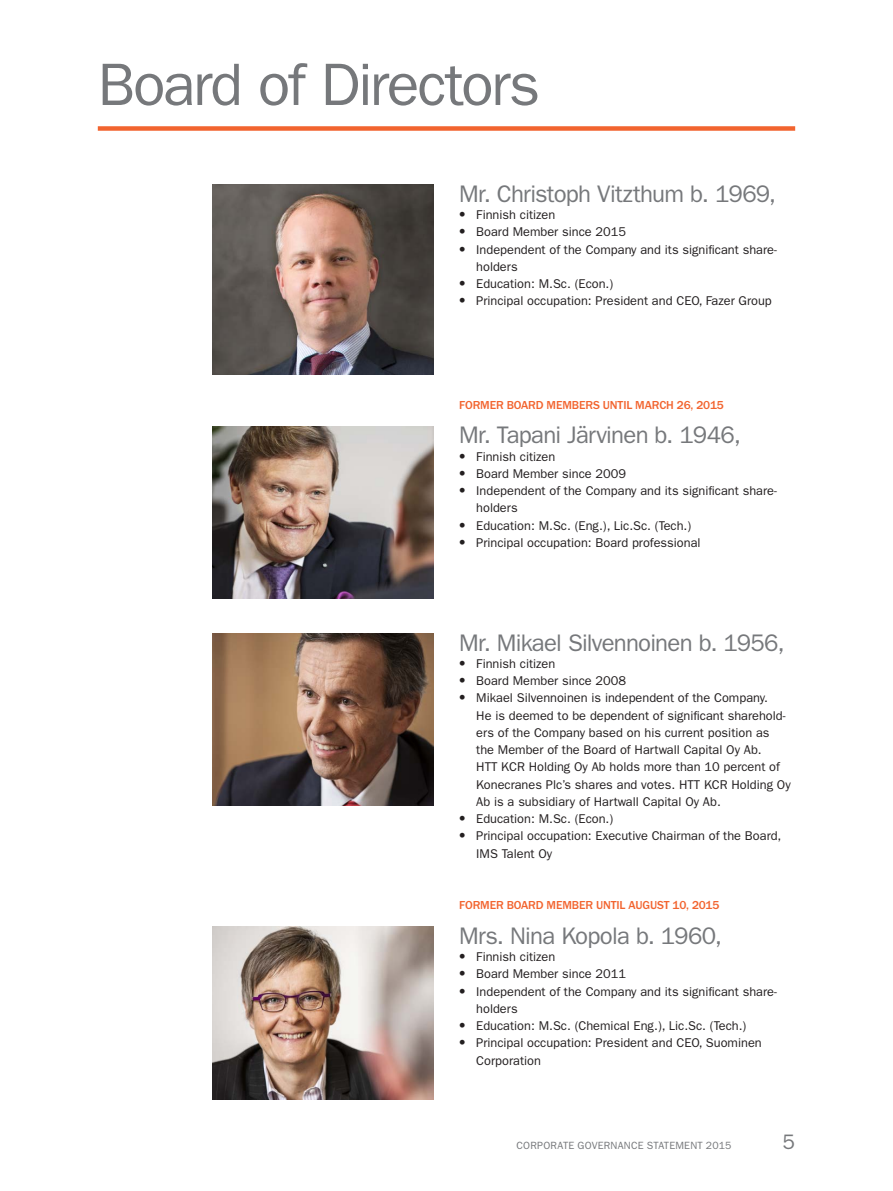
<style>
.page{position:relative;width:893px;height:1191px;background:#fff}
.page>*{position:absolute;margin:0;border:0;box-sizing:border-box;transform-origin:0 0}
.t1{font:60px "ITC Franklin Gothic Std";letter-spacing:-.035em;color:#76787b}
.t2{font:24px "ITC Franklin Gothic Std";letter-spacing:-.03em;color:#76787b}
.t3{font:21px "ITC Franklin Gothic Std";color:#76787b}
.t4{font:12.75px/17.2px "ITC Franklin Gothic Std";color:#231f20}
.t5{font:500 12px "ITC Franklin Gothic Std";letter-spacing:-.01em;color:#f2642f}
.t6{font:10.5px "ITC Franklin Gothic Std";letter-spacing:.02em;color:#76787b}
.s1{font-family:"Franklin Gothic Std"}
</style>
<div class="page">
<img style="left:213px;top:633px;width:221px;height:173px">
<img style="left:213px;top:185px;width:221px;height:189px">
<img style="left:213px;top:426px;width:221px;height:173px">
<img style="left:213px;top:926px;width:221px;height:173px">
<div style="left:98px;top:126px;width:697px;height:5px;background:#f2642f"></div>
<p class="t1" style="left:98px;top:50px;width:444px">Board of Directors</p>
<p class="t2" style="left:459px;top:180px;width:318px">Mr. Christoph Vitzthum b. 1969,</p>
<p class="t4" style="left:459px;top:206px;width:98px"><span class="s1">•</span> Finnish citizen</p>
<p class="t4" style="left:459px;top:223px;width:168px"><span class="s1">•</span> Board Member since 2015</p>
<p class="t4" style="left:476px;top:241px;width:302px;text-indent:-17px"><span class="s1">•</span> Independent of the Company and its significant share&shy;holders</p>
<p class="t4" style="left:459px;top:275px;width:155px"><span class="s1">•</span> Education: M.Sc. (Econ.)</p>
<p class="t4" style="left:459px;top:292px;width:314px"><span class="s1">•</span> Principal occupation: President and CEO, Fazer Group</p>
<p class="t5" style="left:459px;top:398px;width:266px">FORMER BOARD MEMBERS UNTIL MARCH 26, 2015</p>
<p class="t2" style="left:459px;top:421px;width:283px">Mr. Tapani Järvinen b. 1946,</p>
<p class="t4" style="left:459px;top:448px;width:98px"><span class="s1">•</span> Finnish citizen</p>
<p class="t4" style="left:459px;top:465px;width:168px"><span class="s1">•</span> Board Member since 2009</p>
<p class="t4" style="left:476px;top:482px;width:302px;text-indent:-17px"><span class="s1">•</span> Independent of the Company and its significant share&shy;holders</p>
<p class="t4" style="left:459px;top:517px;width:234px"><span class="s1">•</span> Education: M.Sc. (Eng.), Lic.Sc. (Tech.)</p>
<p class="t4" style="left:459px;top:534px;width:243px"><span class="s1">•</span> Principal occupation: Board professional</p>
<p class="t2" style="left:459px;top:628px;width:327px">Mr. Mikael Silvennoinen b. 1956,</p>
<p class="t4" style="left:459px;top:655px;width:98px"><span class="s1">•</span> Finnish citizen</p>
<p class="t4" style="left:459px;top:672px;width:168px"><span class="s1">•</span> Board Member since 2008</p>
<p class="t4" style="left:476px;top:689px;width:316px;text-indent:-17px"><span class="s1">•</span> Mikael Silvennoinen is independent of the Company.<br>He is deemed to be dependent of significant sharehold&shy;ers of the Company based on his current position as<br>the Member of the Board of Hartwall Capital Oy Ab.<br>HTT KCR Holding Oy Ab holds more than 10 percent of Konecranes Plc’s shares and votes. HTT KCR Holding Oy Ab is a subsidiary of Hartwall Capital Oy Ab.</p>
<p class="t4" style="left:459px;top:810px;width:155px"><span class="s1">•</span> Education: M.Sc. (Econ.)</p>
<p class="t4" style="left:476px;top:827px;width:307px;text-indent:-17px"><span class="s1">•</span> Principal occupation: Executive Chairman of the Board,<br>IMS Talent Oy</p>
<p class="t5" style="left:459px;top:898px;width:262px">FORMER BOARD MEMBER UNTIL AUGUST 10, 2015</p>
<p class="t2" style="left:459px;top:922px;width:264px">Mrs. Nina Kopola b. 1960,</p>
<p class="t4" style="left:459px;top:948px;width:98px"><span class="s1">•</span> Finnish citizen</p>
<p class="t4" style="left:459px;top:965px;width:168px"><span class="s1">•</span> Board Member since 2011</p>
<p class="t4" style="left:476px;top:982px;width:302px;text-indent:-17px"><span class="s1">•</span> Independent of the Company and its significant share&shy;holders</p>
<p class="t4" style="left:459px;top:1017px;width:289px"><span class="s1">•</span> Education: M.Sc. (Chemical Eng.), Lic.Sc. (Tech.)</p>
<p class="t4" style="left:476px;top:1034px;width:287px;text-indent:-17px"><span class="s1">•</span> Principal occupation: President and CEO, Suominen<br>Corporation</p>
<p class="t6" style="left:517px;top:1139px;width:216px">CORPORATE GOVERNANCE STATEMENT 2015</p>
<h3 class="t3" style="left:783px;top:1129px;width:14px">5</h3>
</div>
